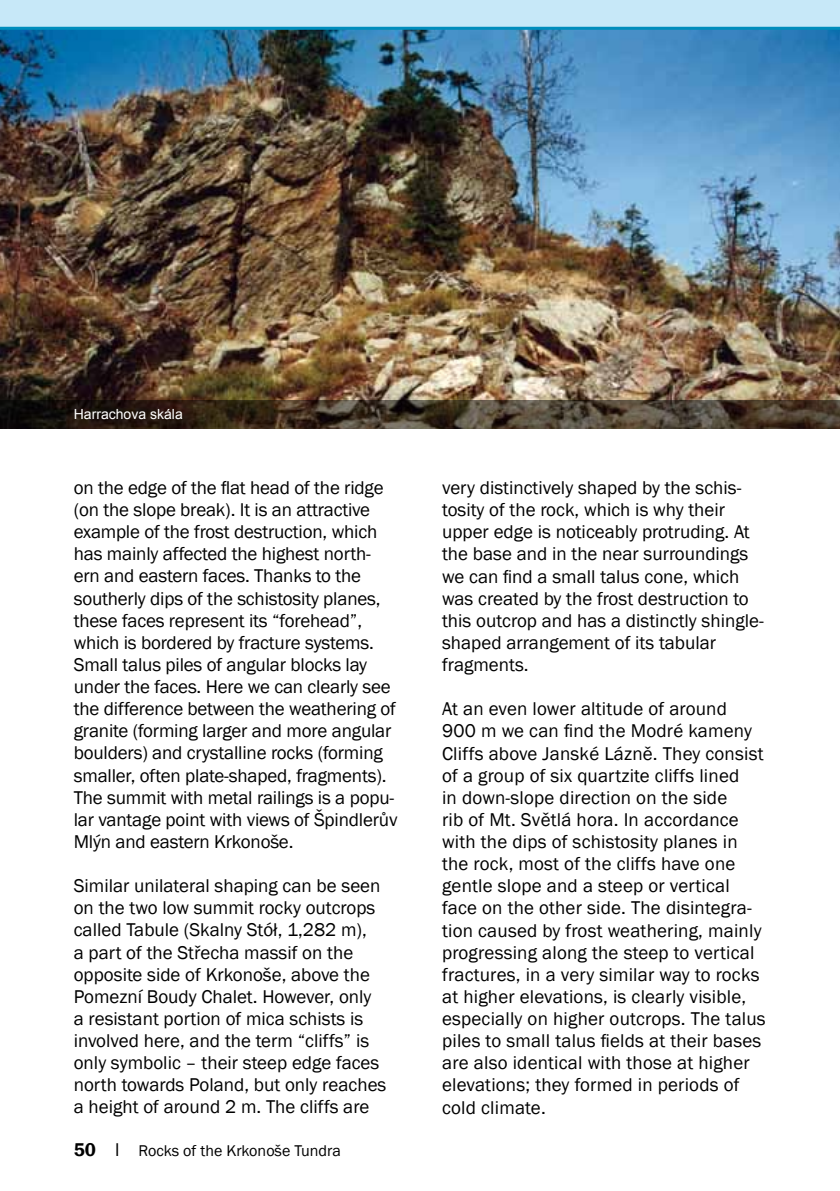
<style>
.page{position:relative;width:840px;height:1191px;background:#fff}
.page>*{position:absolute;margin:0;border:0;box-sizing:border-box;transform-origin:0 0}
.t1{font:19px/22.2px "Franklin Gothic";color:#000}
.t2{font:16px "Franklin Gothic";color:#000}
.t3{font:14px "Arial";color:#fff}
.s1{font-weight:600;font-size:19px}
.s2{font-size:19px}
</style>
<div class="page">
<img style="left:0;top:30px;width:839px;height:370px">
<svg style="left:0;top:400px;width:839px;height:28px;background:#3e3226"></svg>
<div style="left:0;top:0;width:839px;height:28px;background:#c7e8f8"></div>
<hr style="left:0;top:27px;width:839px;height:3px;background:#008dbc">
<p class="t3" style="left:74px;top:404px;width:110px">Harrachova skála</p>
<p class="t1" style="left:74px;top:477px;width:325px">on the edge of the flat head of the ridge (on the slope break). It is an attractive example of the frost destruction, which has mainly affected the highest north&shy;ern and eastern faces. Thanks to the southerly dips of the schistosity planes, these faces represent its “forehead”, which is bordered by fracture systems.<br>Small talus piles of angular blocks lay under the faces. Here we can clearly see the difference between the weathering of granite (forming larger and more angular boulders) and crystalline rocks (forming smaller, often plate-shaped, fragments).<br>The summit with metal railings is a popu&shy;lar vantage point with views of Špindlerův Mlýn and eastern Krkonoše.</p>
<p class="t1" style="left:74px;top:875px;width:314px">Similar unilateral shaping can be seen on the two low summit rocky outcrops called Tabule (Skalny Stół, 1,282 m),<br>a part of the Střecha massif on the opposite side of Krkonoše, above the Pomezní Boudy Chalet. However, only<br>a resistant portion of mica schists is involved here, and the term “cliffs” is only symbolic – their steep edge faces north towards Poland, but only reaches a height of around 2 m. The cliffs are</p>
<p class="t2" style="left:74px;top:1141px;width:268px"><span class="s1">50</span> <span class="s2">l</span> Rocks of the Krkonoše Tundra</p>
<p class="t1" style="left:442px;top:477px;width:323px">very distinctively shaped by the schis&shy;tosity of the rock, which is why their upper edge is noticeably protruding. At the base and in the near surroundings we can find a small talus cone, which was created by the frost destruction to this outcrop and has a distinctly shingle&shy;shaped arrangement of its tabular fragments.</p>
<p class="t1" style="left:442px;top:698px;width:325px">At an even lower altitude of around<br>900 m we can find the Modré kameny Cliffs above Janské Lázně. They consist of a group of six quartzite cliffs lined<br>in down-slope direction on the side<br>rib of Mt. Světlá hora. In accordance with the dips of schistosity planes in the rock, most of the cliffs have one gentle slope and a steep or vertical face on the other side. The disintegra&shy;tion caused by frost weathering, mainly progressing along the steep to vertical fractures, in a very similar way to rocks at higher elevations, is clearly visible, especially on higher outcrops. The talus piles to small talus fields at their bases are also identical with those at higher elevations; they formed in periods of cold climate.</p>
</div>
